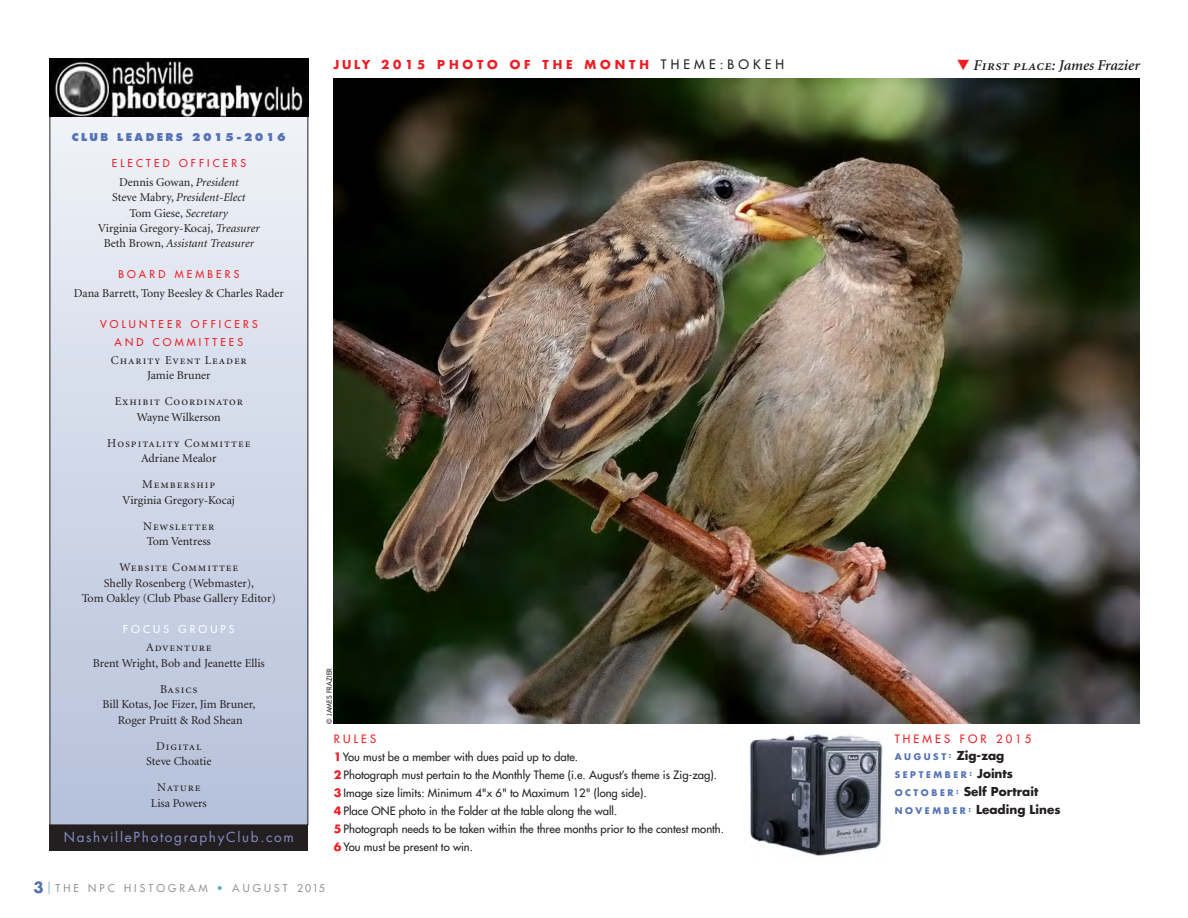
<style>
.page{position:relative;width:1188px;height:918px;background:#fff}
.page>*{position:absolute;margin:0;border:0;box-sizing:border-box;transform-origin:0 0}
.t1{font:italic 600 15px "Minion";color:#231f20}
.t2{font:13.5px "Futura";letter-spacing:.125em;color:#838fc7}
.t3{font:12px/15.5px "Minion";color:#231f20;text-align:center}
.t4{font:12px "Minion Regular SC";letter-spacing:.075em;color:#231f20}
.t5{font:700 12px/18px "Futura";color:#231f20}
.t6{font:700 12px "Futura";letter-spacing:.32em;color:#ee1d23}
.t7{font:11.25px/18px "Futura";color:#231f20}
.t8{font:11.25px "Futura";letter-spacing:.275em;color:#ee1d23}
.t9{font:10.5px/17.5px "Futura";letter-spacing:.3em;color:#ee1d23}
.t10{font:10.5px "Futura";letter-spacing:.295em;color:#939598}
.t11{font:800 10.5px "Futura";letter-spacing:.225em;color:#5673b6}
.t12{font:10.5px "Futura";letter-spacing:.3em;color:#fff}
.t13{font:700 8.85px "Futura";letter-spacing:.285em;color:#5673b6}
.t14{font:6.75px "Futura";letter-spacing:.025em;color:#231f20}
.s1{font-style:italic}
.s2{font-weight:400;font-size:12.75px;color:#231f20}
.s3{color:#ee1d23}
.s4{font-weight:700;color:#ee1d23}
.s5{font-weight:700;font-size:15px;color:#5673b6}
.s6{font-weight:300;font-size:15px;color:#59aac7}
.s7{color:#59aac7}
.s8{font-family:"Minion Semibold Italic SC";font-weight:400;font-style:normal}
.s9{font-size:8.85px;color:#5673b6}
.s10{font-size:7.5px;color:#5673b6}
.s11{font-size:12px;color:#231f20}
</style>
<div class="page">
<div style="left:50px;top:117px;width:258px;height:708px;background:linear-gradient(to bottom,#eff2f7,#b4c0da)"></div>
<img style="left:50px;top:58px;width:258px;height:59px">
<div style="left:50px;top:825px;width:258px;height:25px;background:#231f20"></div>
<img style="left:749px;top:734px;width:134px;height:122px">
<img style="left:334px;top:78px;width:806px;height:646px">
<p class="t11" style="left:72px;top:130px;width:216px">CLUB LEADERS 2015-2016</p>
<p class="t9" style="left:112px;top:154px;width:8px">ELE</p>
<p class="t9" style="left:136px;top:154px;width:111px">CTE D OFFICER S</p>
<p class="t3" style="left:98px;top:175px;width:163px">Dennis Gowan, <span class="s1">President<br></span>Steve Mabry, <span class="s1">President-Elect<br></span>Tom Giese, <span class="s1">Secretary<br></span>Virginia Gregory-Kocaj, <span class="s1">Treasurer<br></span>Beth Brown, <span class="s1">Assistant Treasurer</span></p>
<p class="t9" style="left:118px;top:266px;width:121px">Bo ard memb ers</p>
<p class="t3" style="left:74px;top:286px;width:212px">Dana Barrett, Tony Beesley &amp; Charles Rader</p>
<p class="t9" style="left:100px;top:315px;width:67px">VOLU NTEER</p>
<p class="t9" style="left:115px;top:315px;width:145px;text-indent:76px">OFFICER S<br>AND COMMITTEE S</p>
<p class="t4" style="left:111px;top:354px;width:137px">Charity Event Leader</p>
<p class="t3" style="left:147px;top:368px;width:65px">Jamie Bruner</p>
<p class="t4" style="left:115px;top:396px;width:130px">Exhibit Coordinator</p>
<p class="t3" style="left:137px;top:410px;width:85px">Wayne Wilkerson</p>
<p class="t4" style="left:107px;top:437px;width:145px">Hospitality Committee</p>
<p class="t3" style="left:141px;top:451px;width:77px">Adriane Mealor</p>
<p class="t4" style="left:142px;top:478px;width:75px">Membership</p>
<p class="t3" style="left:123px;top:493px;width:114px">Virginia Gregory-Kocaj</p>
<p class="t4" style="left:143px;top:520px;width:73px">Newsletter</p>
<p class="t3" style="left:147px;top:534px;width:66px">Tom Ventress</p>
<p class="t4" style="left:119px;top:561px;width:120px">Website Committee</p>
<p class="t3" style="left:82px;top:575px;width:196px">Shelly Rosenberg (Webmaster),<br>Tom Oakley (Club Pbase Gallery Editor)</p>
<p class="t12" style="left:123px;top:622px;width:113px">FOCU S GROU PS</p>
<p class="t4" style="left:146px;top:642px;width:67px">Adventure</p>
<p class="t3" style="left:93px;top:656px;width:174px">Brent Wright, Bob and Jeanette Ellis</p>
<p class="t4" style="left:160px;top:683px;width:39px">Basics</p>
<p class="t3" style="left:103px;top:697px;width:154px">Bill Kotas, Joe Fizer, Jim Bruner,<br>Roger Pruitt &amp; Rod Shean</p>
<p class="t4" style="left:156px;top:740px;width:47px">Digital</p>
<p class="t3" style="left:146px;top:754px;width:67px">Steve Choatie</p>
<p class="t4" style="left:157px;top:781px;width:45px">Nature</p>
<p class="t3" style="left:151px;top:795px;width:57px">Lisa Powers</p>
<p class="t2" style="left:64px;top:827px;width:232px">NashvillePhotographyClub.com</p>
<p class="t6" style="left:333px;top:56px;width:450px">JULY 2015 Photo of the month <span class="s2">Th eme:Bo keh</span></p>
<p class="t14" style="left:325px;top:724px;width:57px;rotate:-90deg">© James Frazier</p>
<p class="t7" style="left:334px;top:730px;width:392px"><span class="s3">Rules<br></span><span class="s4">1</span>You must be a member with dues paid up to date.<br><span class="s4">2</span> Photograph must pertain to the Monthly Theme (i.e. August’s theme is Zig-zag).<br><span class="s4">3</span> Image size limits: Minimum 4"x 6" to Maximum 12" (long side).<br><span class="s4">4</span> Place ONE photo in the Folder at the table along the wall.<br><span class="s4">5</span> Photograph needs to be taken within the three months prior to the contest month.<br><span class="s4">6</span> You must be present to win.</p>
<p class="t10" style="left:34px;top:881px;width:249px"><span class="s5">3</span><span class="s6">|</span>THE NPC HISTOGRA M <span class="s7">•</span> aug ust</p>
<p class="t10" style="left:297px;top:881px;width:29px">2015</p>
<p class="t1" style="left:974px;top:58px;width:168px"><span class="s8">First place:</span> James Frazier</p>
<p class="t8" style="left:895px;top:732px;width:138px">Th emes fo r 2015</p>
<p class="t5" style="left:895px;top:746px;width:111px"><span class="s9">AUGUST</span><span class="s10">:</span> Zig-zag</p>
<p class="t13" style="left:895px;top:768px;width:120px">SEPTEMBER<sup>:</sup> <span class="s11">Joints</span></p>
<p class="t5" style="left:895px;top:782px;width:167px"><span class="s9">O C T O B E R</span> <span class="s10">:</span> Self Portrait<br><span class="s9">N O V E M B E R</span> <span class="s10">:</span> Leading Lines</p>
</div>
